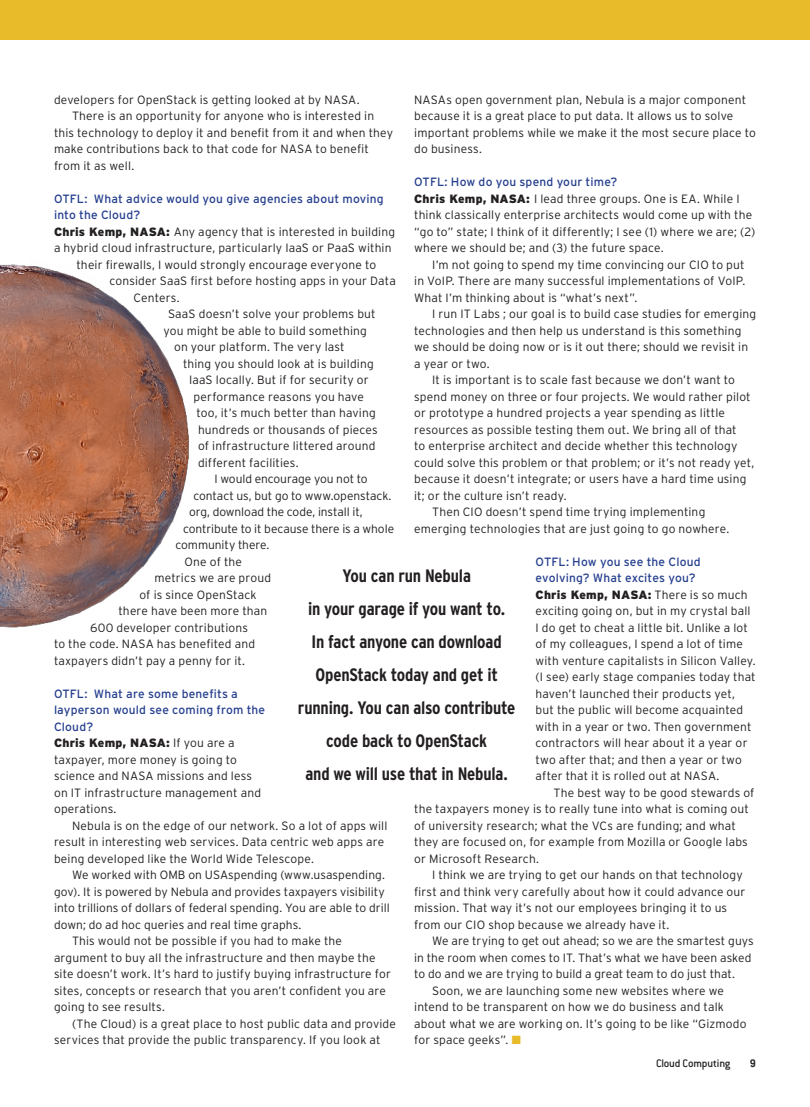
<style>
.page{position:relative;width:810px;height:1107px;background:#fff}
.page>*{position:absolute;margin:0;border:0;box-sizing:border-box;transform-origin:0 0}
.callout{font:700 condensed 18px/33px "Interstate";letter-spacing:-.01em;color:#231f20;text-align:center}
.paragraph-no_indent{font:300 12px/16.5px "Interstate";letter-spacing:.01em;color:#231f20}
.paragraph-no_indent-2{font:12px/16.5px "Interstate";letter-spacing:.015em;color:#253f8e}
.t1{font:500 12px "Conduit ITC Std";letter-spacing:-.015em;color:#231f20}
.t2{font:700 12px "Conduit ITC Std";color:#231f20}
.s1{font-weight:900}
.s2{color:#e7bb29}
</style>
<div class="page">
<img style="left:0;top:264px;width:189px;height:364px">
<div style="left:0;top:0;width:810px;height:40px;background:#e7bb29"></div>
<p class="paragraph-no_indent" style="left:54px;top:91px;width:307px">developers for OpenStack is getting looked at by NASA.</p>
<p class="paragraph-no_indent" style="left:54px;top:107px;width:341px;text-indent:18px">There is an opportunity for anyone who is interested in this technology to deploy it and benefit from it and when they make contributions back to that code for NASA to benefit from it as well.</p>
<p class="paragraph-no_indent-2" style="left:54px;top:190px;width:331px">OTFL: What advice would you give agencies about moving into the Cloud?</p>
<p class="paragraph-no_indent" style="left:54px;top:223px;width:343px"><span class="s1">Chris Kemp, NASA:</span> Any agency that is interested in building</p>
<p class="paragraph-no_indent" style="left:54px;top:239px;width:339px">a hybrid cloud infrastructure, particularly IaaS or PaaS within</p>
<p class="paragraph-no_indent" style="left:76px;top:256px;width:301px">their firewalls, I would strongly encourage everyone to</p>
<p class="paragraph-no_indent" style="left:110px;top:272px;width:288px">consider SaaS first before hosting apps in your Data</p>
<p class="paragraph-no_indent" style="left:134px;top:289px;width:48px">Centers.</p>
<p class="paragraph-no_indent" style="left:168px;top:305px;width:209px">SaaS doesn’t solve your problems but</p>
<p class="paragraph-no_indent" style="left:164px;top:322px;width:205px">you might be able to build something</p>
<p class="paragraph-no_indent" style="left:174px;top:338px;width:172px">on your platform. The very last</p>
<p class="paragraph-no_indent" style="left:183px;top:355px;width:192px">thing you should look at is building</p>
<p class="paragraph-no_indent" style="left:189px;top:371px;width:181px">IaaS locally. But if for security or</p>
<p class="paragraph-no_indent" style="left:194px;top:388px;width:172px">performance reasons you have</p>
<p class="paragraph-no_indent" style="left:196px;top:404px;width:181px">too, it’s much better than having</p>
<p class="paragraph-no_indent" style="left:198px;top:421px;width:181px">hundreds or thousands of pieces</p>
<p class="paragraph-no_indent" style="left:198px;top:437px;width:179px">of infrastructure littered around</p>
<p class="paragraph-no_indent" style="left:198px;top:454px;width:102px">different facilities.</p>
<p class="paragraph-no_indent" style="left:214px;top:470px;width:155px">I would encourage you not to</p>
<p class="paragraph-no_indent" style="left:194px;top:487px;width:199px">contact us, but go to www.openstack.</p>
<p class="paragraph-no_indent" style="left:189px;top:503px;width:175px">org, download the code, install it,</p>
<p class="paragraph-no_indent" style="left:183px;top:520px;width:213px">contribute to it because there is a whole</p>
<p class="paragraph-no_indent" style="left:176px;top:536px;width:95px">community there.</p>
<p class="paragraph-no_indent" style="left:184px;top:553px;width:59px">One of the</p>
<p class="paragraph-no_indent" style="left:154px;top:569px;width:118px">metrics we are proud</p>
<p class="paragraph-no_indent" style="left:140px;top:586px;width:119px">of is since OpenStack</p>
<p class="paragraph-no_indent" style="left:118px;top:602px;width:150px">there have been more than</p>
<p class="paragraph-no_indent" style="left:90px;top:619px;width:160px">600 developer contributions</p>
<p class="paragraph-no_indent" style="left:54px;top:635px;width:203px">to the code. NASA has benefited and</p>
<p class="paragraph-no_indent" style="left:54px;top:652px;width:193px">taxpayers didn’t pay a penny for it.</p>
<p class="paragraph-no_indent-2" style="left:54px;top:685px;width:213px">OTFL: What are some benefits a layperson would see coming from the<br>Cloud?</p>
<p class="paragraph-no_indent" style="left:54px;top:734px;width:209px"><span class="s1">Chris Kemp, NASA:</span> If you are a taxpayer, more money is going to science and NASA missions and less on IT infrastructure management and operations.</p>
<p class="paragraph-no_indent" style="left:54px;top:817px;width:335px;text-indent:18px">Nebula is on the edge of our network. So a lot of apps will result in interesting web services. Data centric web apps are being developed like the World Wide Telescope.</p>
<p class="paragraph-no_indent" style="left:54px;top:866px;width:337px;text-indent:18px">We worked with OMB on USAspending (www.usaspending. gov). It is powered by Nebula and provides taxpayers visibility into trillions of dollars of federal spending. You are able to drill down; do ad hoc queries and real time graphs.</p>
<p class="paragraph-no_indent" style="left:54px;top:932px;width:338px;text-indent:18px">This would not be possible if you had to make the argument to buy all the infrastructure and then maybe the site doesn’t work. It’s hard to justify buying infrastructure for sites, concepts or research that you aren’t confident you are going to see results.</p>
<p class="paragraph-no_indent" style="left:54px;top:1015px;width:344px;text-indent:18px">(The Cloud) is a great place to host public data and provide services that provide the public transparency. If you look at</p>
<p class="paragraph-no_indent" style="left:414px;top:91px;width:343px">NASAs open government plan, Nebula is a major component because it is a great place to put data. It allows us to solve important problems while we make it the most secure place to do business.</p>
<p class="paragraph-no_indent-2" style="left:414px;top:173px;width:205px">OTFL: How do you spend your time?</p>
<p class="paragraph-no_indent" style="left:414px;top:190px;width:343px"><span class="s1">Chris Kemp, NASA:</span> I lead three groups. One is EA. While I think classically enterprise architects would come up with the “go to” state; I think of it differently; I see (1) where we are; (2) where we should be; and (3) the future space.</p>
<p class="paragraph-no_indent" style="left:414px;top:256px;width:333px;text-align:justify;text-indent:18px">I’m not going to spend my time convincing our CIO to put in VoIP. There are many successful implementations of VoIP.<br>What I’m thinking about is “what’s next”.</p>
<p class="paragraph-no_indent" style="left:414px;top:305px;width:344px;text-indent:18px">I run IT Labs ; our goal is to build case studies for emerging technologies and then help us understand is this something we should be doing now or is it out there; should we revisit in a year or two.</p>
<p class="paragraph-no_indent" style="left:414px;top:371px;width:342px;text-indent:18px">It is important is to scale fast because we don’t want to spend money on three or four projects. We would rather pilot or prototype a hundred projects a year spending as little resources as possible testing them out. We bring all of that<br>to enterprise architect and decide whether this technology could solve this problem or that problem; or it’s not ready yet, because it doesn’t integrate; or users have a hard time using it; or the culture isn’t ready.</p>
<p class="paragraph-no_indent" style="left:414px;top:503px;width:317px;text-align:center">Then CIO doesn’t spend time trying implementing emerging technologies that are just going to go nowhere.</p>
<p class="paragraph-no_indent-2" style="left:536px;top:553px;width:167px">OTFL: How you see the Cloud evolving? What excites you?</p>
<p class="paragraph-no_indent" style="left:536px;top:586px;width:222px"><span class="s1">Chris Kemp, NASA:</span> There is so much exciting going on, but in my crystal ball I do get to cheat a little bit. Unlike a lot of my colleagues, I spend a lot of time with venture capitalists in Silicon Valley. (I see) early stage companies today that haven’t launched their products yet, but the public will become acquainted with in a year or two. Then government contractors will hear about it a year or two after that; and then a year or two after that it is rolled out at NASA.</p>
<p class="paragraph-no_indent" style="left:414px;top:784px;width:342px;text-indent:139px">The best way to be good stewards of the taxpayers money is to really tune into what is coming out of university research; what the VCs are funding; and what they are focused on, for example from Mozilla or Google labs or Microsoft Research.</p>
<p class="paragraph-no_indent" style="left:414px;top:866px;width:333px;text-indent:18px">I think we are trying to get our hands on that technology first and think very carefully about how it could advance our mission. That way it’s not our employees bringing it to us from our CIO shop because we already have it.</p>
<p class="paragraph-no_indent" style="left:414px;top:932px;width:341px;text-indent:18px">We are trying to get out ahead; so we are the smartest guys in the room when comes to IT. That’s what we have been asked to do and we are trying to build a great team to do just that.</p>
<p class="paragraph-no_indent" style="left:414px;top:982px;width:334px;text-indent:18px">Soon, we are launching some new websites where we intend to be transparent on how we do business and talk about what we are working on. It’s going to be like “Gizmodo for space geeks”. <span class="s2">■</span></p>
<p class="callout" style="left:298px;top:559px;width:219px">You can run Nebula<br>in your garage if you want to.<br>In fact anyone can download<br>OpenStack today and get it running. You can also contribute code back to OpenStack<br>and we will use that in Nebula.</p>
<p class="t1" style="left:656px;top:1056px;width:76px">Cloud Computing</p>
<p class="t2" style="left:750px;top:1056px;width:8px">9</p>
</div>
